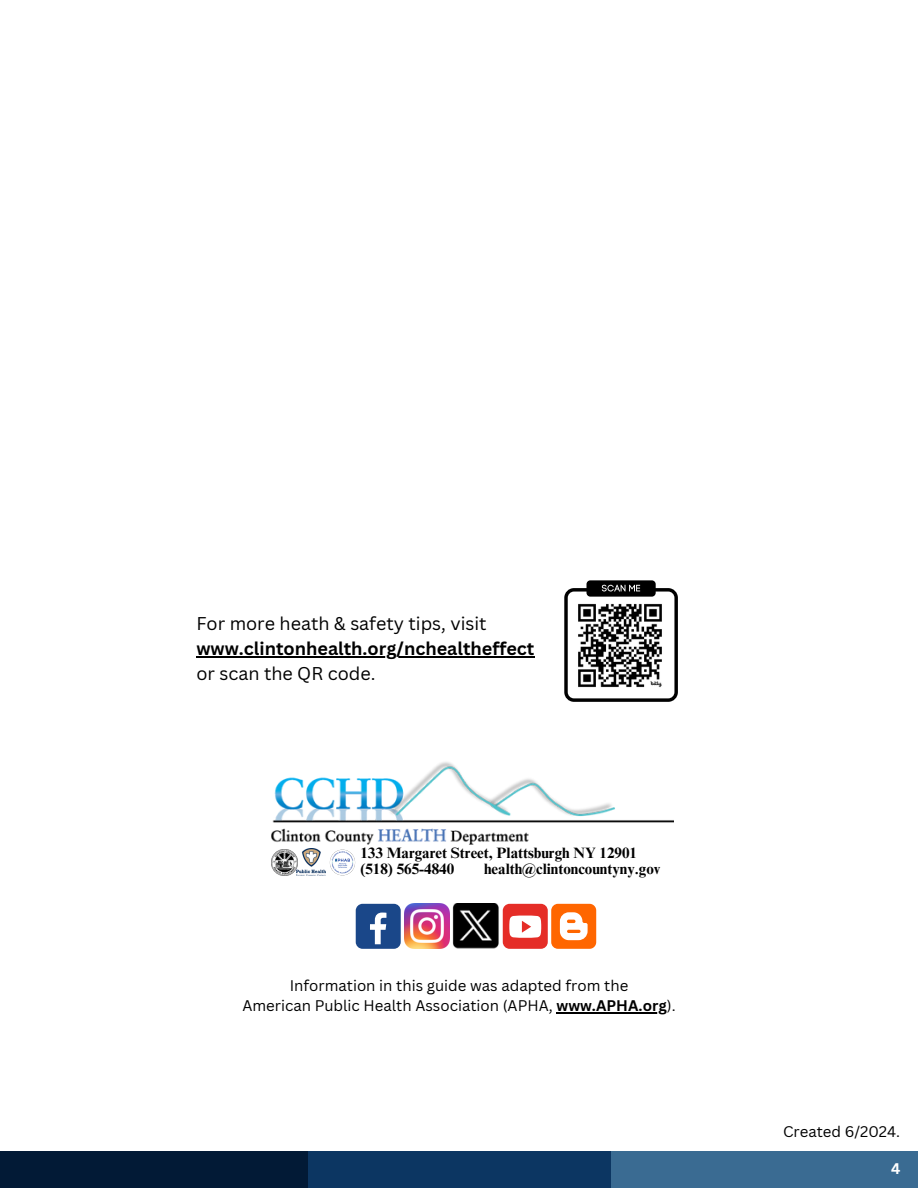
<style>
.page{position:relative;width:918px;height:1188px;background:#fff}
.page>*{position:absolute;margin:0;border:0;box-sizing:border-box;transform-origin:0 0}
.t1{font:700 18px/24.8px "Canva Sans";color:#000}
.t2{font:18px "Canva Sans";color:#000}
.t3{font:15px "Canva Sans";color:#000}
.t4{font:700 15px/15.8px "Times NRMT Pro";color:#000}
.t5{font:700 15px "Canva Sans";color:#fff}
.s1{font-weight:400}
.s2{font-weight:700}
</style>
<div class="page">
<div style="left:611px;top:1151px;width:307px;height:37px;background:#3a6b92"></div>
<div style="left:0;top:1151px;width:308px;height:37px;background:#021a36"></div>
<div style="left:308px;top:1151px;width:303px;height:37px;background:#0c3662"></div>
<div style="left:503px;top:904px;width:45px;height:45px;background:#e52d27;border-radius:7px"></div>
<svg style="left:509px;top:916px;width:32px;height:22px"></svg>
<img style="left:404px;top:904px;width:45px;height:45px">
<div style="left:356px;top:904px;width:45px;height:45px;background:#1a4789;border-radius:7px"></div>
<svg style="left:370px;top:913px;width:16px;height:31px"></svg>
<img style="left:452px;top:904px;width:47px;height:45px">
<svg style="left:551px;top:904px;width:45px;height:45px"></svg>
<img style="left:271px;top:849px;width:55px;height:27px">
<img style="left:271px;top:762px;width:402px;height:83px">
<img style="left:329px;top:850px;width:26px;height:26px">
<div style="left:587px;top:580px;width:69px;height:17px;background:#000;border-radius:4px"></div>
<svg style="left:564px;top:585px;width:114px;height:117px"></svg>
<hr style="left:557px;top:1012px;width:110px;height:2px;background:#000">
<hr style="left:196px;top:656px;width:339px;height:1px;background:#000">
<p class="t2" style="left:196px;top:611px;width:292px">For more heath &amp; safety tips, visit</p>
<p class="t1" style="left:196px;top:636px;width:339px">www.clintonhealth.org/nchealtheffect <span class="s1">or scan the QR code.</span></p>
<p class="t4" style="left:360px;top:847px;width:278px">133 Margaret Street, Plattsburgh NY 12901 (518) 565-4840</p>
<p class="t4" style="left:484px;top:863px;width:178px">health@clintoncountyny.gov</p>
<p class="t3" style="left:290px;top:975px;width:340px">Information in this guide was adapted from the</p>
<p class="t3" style="left:242px;top:995px;width:435px">American Public Health Association (APHA, <span class="s2">www.APHA.org</span>).</p>
<p class="t3" style="left:783px;top:1121px;width:119px">Created 6/2024.</p>
<h1 class="t5" style="left:891px;top:1158px;width:11px">4</h1>
</div>
